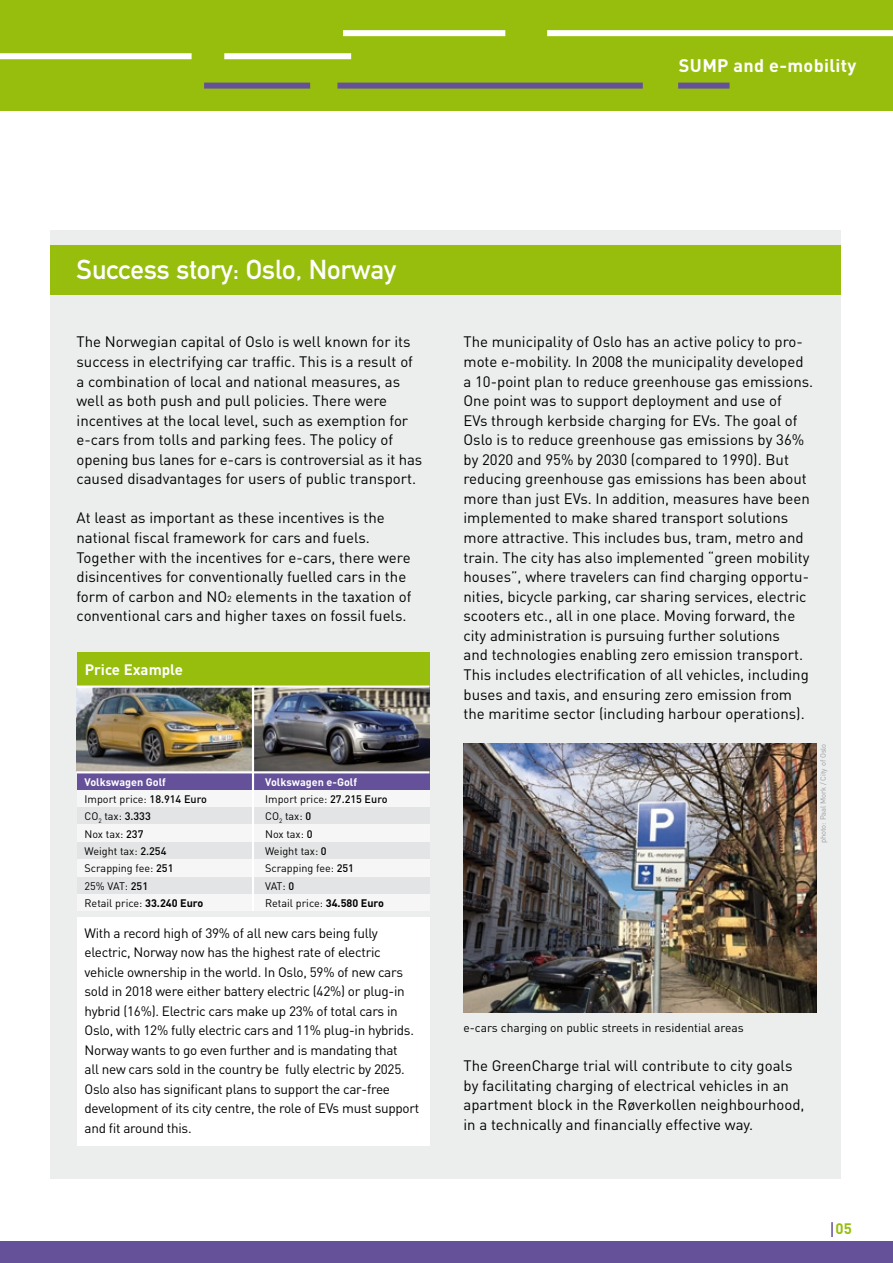
<style>
.page{position:relative;width:893px;height:1263px;background:#fff}
.page>*{position:absolute;margin:0;border:0;box-sizing:border-box;transform-origin:0 0}
.t1{font:27px "DIN Mittelschrift";color:#fff}
.t2{font:700 18px "DIN";letter-spacing:.02em;color:#fff}
.t3{font:15px/19.5px "DIN";color:#000}
.t4{font:700 15px "DIN";color:#fff}
.t5{font:700 15px "DIN";color:#97be0d}
.t6{font:13.5px/19.5px "DIN";letter-spacing:-.02em;color:#000}
.t7{font:12px "DIN";color:#000}
.t8{font:10.8px/17.2px "DIN";color:#000}
.t9{font:7.5px "DIN";color:#9c9d9f}
.s1{font-size:8.7px}
.s2{font-weight:700;color:#fff}
.s3{font-weight:500}
.s4{font-weight:700}
</style>
<div class="page">
<div style="left:50px;top:230px;width:791px;height:949px;background:#eceded"></div>
<div style="left:0;top:0;width:893px;height:111px;background:#97be0d"></div>
<div style="left:337px;top:83px;width:306px;height:6px;background:#645199"></div>
<div style="left:678px;top:83px;width:52px;height:6px;background:#645199"></div>
<div style="left:204px;top:83px;width:106px;height:6px;background:#645199"></div>
<div style="left:547px;top:30px;width:346px;height:6px;background:#fff"></div>
<div style="left:343px;top:30px;width:162px;height:6px;background:#fff"></div>
<div style="left:0;top:53px;width:192px;height:6px;background:#fff"></div>
<div style="left:224px;top:53px;width:127px;height:6px;background:#fff"></div>
<div style="left:50px;top:245px;width:791px;height:50px;background:#97be0d"></div>
<img style="left:463px;top:743px;width:353px;height:269px">
<div style="left:77px;top:652px;width:352px;height:34px;background:#97be0d"></div>
<div style="left:77px;top:773px;width:352px;height:138px;background:#f6f6f6"></div>
<div style="left:77px;top:773px;width:352px;height:17px;background:#645199"></div>
<div style="left:77px;top:807px;width:352px;height:17px;background:#e3e4e5"></div>
<div style="left:77px;top:842px;width:352px;height:17px;background:#e3e4e5"></div>
<div style="left:77px;top:877px;width:352px;height:17px;background:#e3e4e5"></div>
<img style="left:77px;top:688px;width:352px;height:83px">
<hr style="left:77px;top:685px;width:352px;height:3px;background:#fff">
<hr style="left:77px;top:771px;width:352px;height:2px;background:#fff">
<hr style="left:252px;top:686px;width:2px;height:225px;background:#fff">
<div style="left:77px;top:917px;width:352px;height:229px;background:#fff"></div>
<svg style="left:831px;top:1222px;width:2px;height:15px"></svg>
<div style="left:0;top:1242px;width:893px;height:21px;background:#645199"></div>
<p class="t2" style="left:679px;top:54px;width:179px">SUMP and e-mobility</p>
<h1 class="t1" style="left:77px;top:254px;width:321px">Success story: Oslo, Norway</h1>
<p class="t3" style="left:77px;top:332px;width:347px">The Norwegian capital of Oslo is well known for its success in electrifying car traffic. This is a result of a combination of local and national measures, as well as both push and pull policies. There were incentives at the local level, such as exemption for e-cars from tolls and parking fees. The policy of opening bus lanes for e-cars is controversial as it has caused disadvantages for users of public transport.</p>
<p class="t3" style="left:77px;top:508px;width:337px">At least as important as these incentives is the national fiscal framework for cars and fuels.<br>Together with the incentives for e-cars, there were disincentives for conventionally fuelled cars in the form of carbon and NO<span class="s1">2</span> elements in the taxation of conventional cars and higher taxes on fossil fuels.</p>
<p class="t4" style="left:85px;top:660px;width:100px">Price Example</p>
<p class="t8" style="left:85px;top:773px;width:124px"><span class="s2">Volkswagen Golf<br></span>Import price: <span class="s3">18.914 Euro<br></span>CO<sub>2</sub> tax: <span class="s3">3.333<br></span>Nox tax: <span class="s3">237<br></span>Weight tax: <span class="s3">2.254<br></span>Scrapping fee: <span class="s3">251<br></span>25% VAT: <span class="s3">251<br></span>Retail price: <span class="s4">33.240 Euro</span></p>
<p class="t8" style="left:265px;top:773px;width:124px"><span class="s2">Volkswagen e-Golf<br></span>Import price: <span class="s3">27.215 Euro<br></span>CO<sub>2</sub> tax: <span class="s3">0<br></span>Nox tax: <span class="s3">0<br></span>Weight tax: <span class="s3">0<br></span>Scrapping fee: <span class="s3">251<br></span>VAT: <span class="s3">0<br></span>Retail price: <span class="s4">34.580 Euro</span></p>
<p class="t6" style="left:85px;top:923px;width:336px">With a record high of 39% of all new cars being fully electric, Norway now has the highest rate of electric vehicle ownership in the world. In Oslo, 59% of new cars sold in 2018 were either battery electric (42%) or plug-in hybrid (16%). Electric cars make up 23% of total cars in Oslo, with 12% fully electric cars and 11% plug-in hybrids.<br>Norway wants to go even further and is mandating that<br>all new cars sold in the country be fully electric by 2025.<br>Oslo also has significant plans to support the car-free development of its city centre, the role of EVs must support and fit around this.</p>
<p class="t3" style="left:463px;top:332px;width:351px">The municipality of Oslo has an active policy to pro&shy;mote e-mobility. In 2008 the municipality developed a 10-point plan to reduce greenhouse gas emissions.<br>One point was to support deployment and use of<br>EVs through kerbside charging for EVs. The goal of Oslo is to reduce greenhouse gas emissions by 36% by 2020 and 95% by 2030 (compared to 1990). But reducing greenhouse gas emissions has been about more than just EVs. In addition, measures have been implemented to make shared transport solutions more attractive. This includes bus, tram, metro and train. The city has also implemented “green mobility houses”, where travelers can find charging opportu&shy;nities, bicycle parking, car sharing services, electric scooters etc., all in one place. Moving forward, the city administration is pursuing further solutions<br>and technologies enabling zero emission transport.<br>This includes electrification of all vehicles, including buses and taxis, and ensuring zero emission from the maritime sector (including harbour operations).</p>
<p class="t9" style="left:818px;top:843px;width:101px;rotate:-90deg">photo: Paal Mork / City of Oslo</p>
<p class="t7" style="left:463px;top:1020px;width:282px">e-cars charging on public streets in residential areas</p>
<p class="t3" style="left:463px;top:1056px;width:343px">The GreenCharge trial will contribute to city goals by facilitating charging of electrical vehicles in an apartment block in the Røverkollen neighbourhood, in a technically and financially effective way.</p>
<p class="t5" style="left:835px;top:1219px;width:18px">05</p>
</div>
